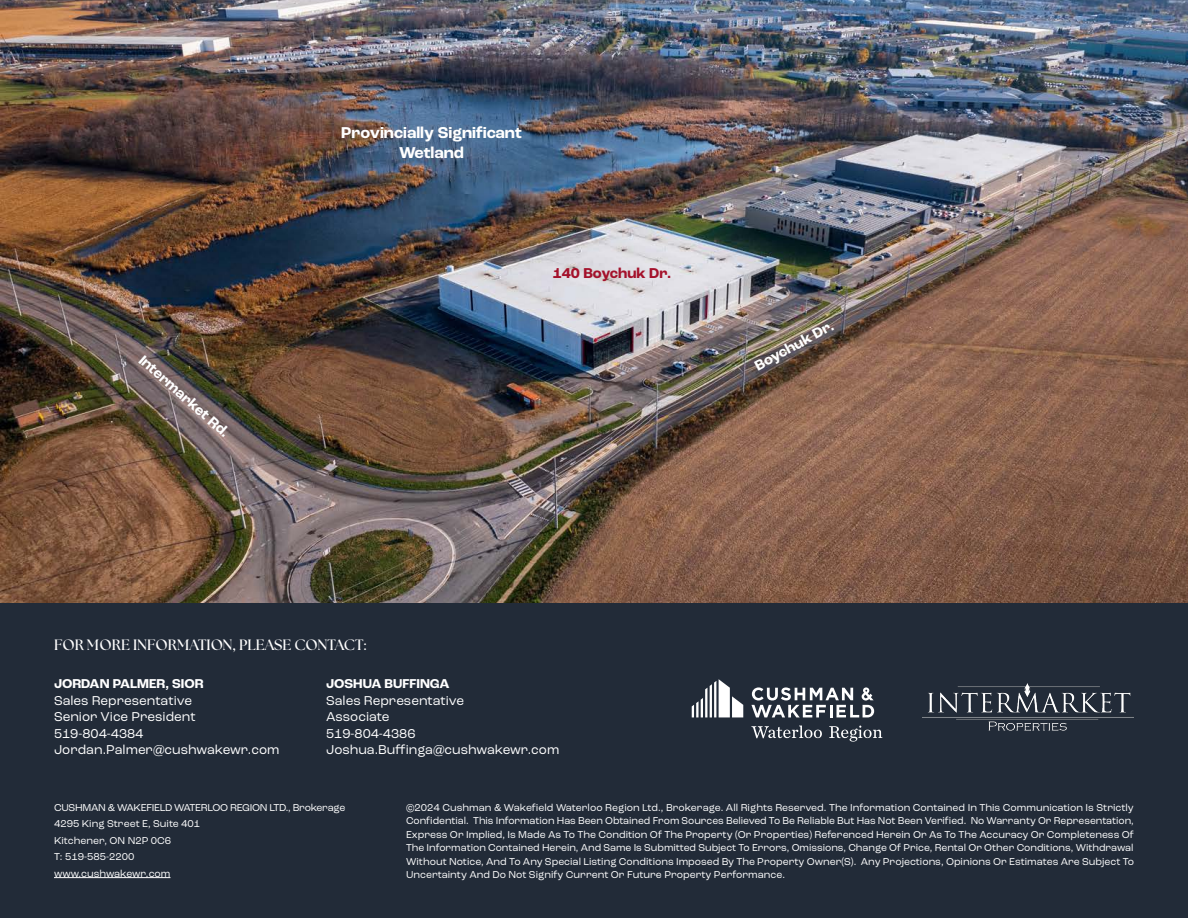
<style>
.page{position:relative;width:1188px;height:918px;background:#fff}
.page>*{position:absolute;margin:0;border:0;box-sizing:border-box;transform-origin:0 0}
.t1{font:700 16.5px "Roc Grotesk";color:#fff}
.Body_Copy___standard{font:700 15px "The Seasons";color:#fff}
.t2{font:700 15px "Roc Grotesk";color:#fff}
.t3{font:700 15px "Roc Grotesk";color:#a4112b}
.Body_Copy___standard-2{font:13.5px "Roc Grotesk";color:#fff}
.Body_Copy___standard-3{font:700 13.5px "Roc Grotesk";color:#fff}
.Body_Copy___standard-4{font:10.5px/13.5px "Roc Grotesk";color:#fff;text-align:justify}
.Body_Copy___standard-5{font:10.5px "Roc Grotesk";letter-spacing:-.025em;color:#fff}
</style>
<div class="page">
<img style="left:0;top:0;width:1188px;height:604px">
<div style="left:0;top:604px;width:1188px;height:314px;background:#222b38"></div>
<svg style="left:692px;top:679px;width:51px;height:38px"></svg>
<svg style="left:751px;top:687px;width:123px;height:30px"></svg>
<svg style="left:751px;top:726px;width:71px;height:12px"></svg>
<svg style="left:829px;top:726px;width:53px;height:16px"></svg>
<hr style="left:54px;top:877px;width:116px;height:1px;background:#fff">
<img style="left:922px;top:683px;width:212px;height:48px">
<p class="t2" style="left:147px;top:351px;width:117px;rotate:41deg">Intermarket Rd.</p>
<p class="t1" style="left:341px;top:123px;width:182px">Provincially Significant</p>
<p class="t1" style="left:399px;top:142px;width:66px">Wetland</p>
<p class="t3" style="left:553px;top:264px;width:120px">140 Boychuk Dr.</p>
<p class="Body_Copy___standard" style="left:54px;top:635px;width:314px">FOR MORE INFORMATION, PLEASE CONTACT:</p>
<p class="Body_Copy___standard-3" style="left:54px;top:675px;width:151px">JORDAN PALMER, SIOR</p>
<p class="Body_Copy___standard-2" style="left:54px;top:692px;width:140px">Sales Representative</p>
<p class="Body_Copy___standard-2" style="left:54px;top:709px;width:143px">Senior Vice President</p>
<p class="Body_Copy___standard-2" style="left:54px;top:725px;width:91px">519-804-4384</p>
<p class="Body_Copy___standard-2" style="left:54px;top:742px;width:227px">Jordan.Palmer@cushwakewr.com</p>
<p class="Body_Copy___standard-3" style="left:326px;top:675px;width:125px">JOSHUA BUFFINGA</p>
<p class="Body_Copy___standard-2" style="left:326px;top:692px;width:140px">Sales Representative</p>
<p class="Body_Copy___standard-2" style="left:326px;top:709px;width:65px">Associate</p>
<p class="Body_Copy___standard-2" style="left:326px;top:725px;width:91px">519-804-4386</p>
<p class="Body_Copy___standard-2" style="left:326px;top:742px;width:235px">Joshua.Buffinga@cushwakewr.com</p>
<p class="t2" style="left:751px;top:358px;width:89px;rotate:-28deg">Boychuk Dr.</p>
<p class="Body_Copy___standard-5" style="left:54px;top:801px;width:293px">CUSHMAN &amp; WAKEFIELD WATERLOO REGION LTD., Brokerage</p>
<p class="Body_Copy___standard-4" style="left:54px;top:817px;width:148px">4295 King Street E, Suite 401</p>
<p class="Body_Copy___standard-4" style="left:54px;top:834px;width:119px">Kitchener, ON N2P 0C6</p>
<p class="Body_Copy___standard-4" style="left:54px;top:850px;width:82px">T: 519-585-2200</p>
<p class="Body_Copy___standard-4" style="left:54px;top:867px;width:118px">www.cushwakewr.com</p>
<p class="Body_Copy___standard-4" style="left:406px;top:801px;width:730px">©2024 Cushman &amp; Wakefield Waterloo Region Ltd., Brokerage. All Rights Reserved. The Information Contained In This Communication Is Strictly Confidential. This Information Has Been Obtained From Sources Believed To Be Reliable But Has Not Been Verified. No Warranty Or Representation, Express Or Implied, Is Made As To The Condition Of The Property (Or Properties) Referenced Herein Or As To The Accuracy Or Completeness Of The Information Contained Herein, And Same Is Submitted Subject To Errors, Omissions, Change Of Price, Rental Or Other Conditions, Withdrawal Without Notice, And To Any Special Listing Conditions Imposed By The Property Owner(S). Any Projections, Opinions Or Estimates Are Subject To Uncertainty And Do Not Signify Current Or Future Property Performance.</p>
</div>
